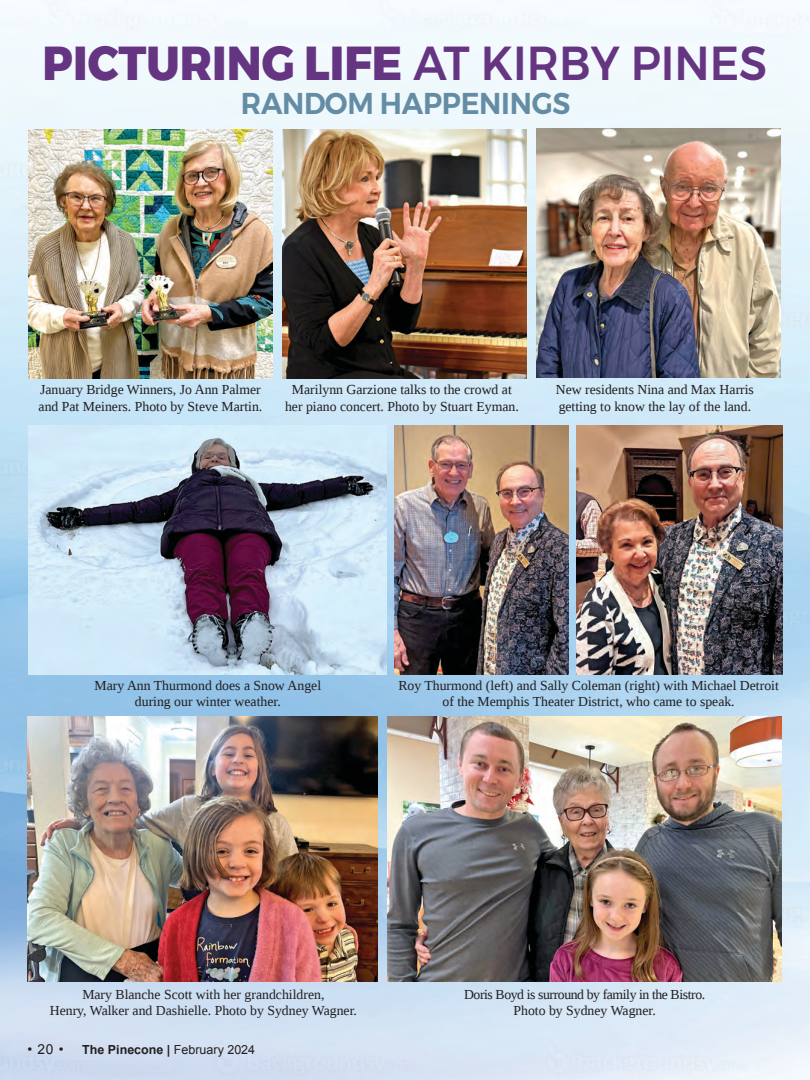
<style>
.page{position:relative;width:810px;height:1080px;background:#fff}
.page>*{position:absolute;margin:0;border:0;box-sizing:border-box;transform-origin:0 0}
.t1{font:800 47.5px "Montserrat";color:#653581;scale:.94 1}
.t2{font:600 30px "Montserrat";letter-spacing:-.01em;color:#648da5;scale:.94 1}
.t3{font:13.75px/16.5px "Liberation Serif";color:#231f20;text-align:center}
.t4{font:13.75px "Liberation Serif";letter-spacing:-.03em;color:#231f20}
.t5{font:13.75px "Arial";color:#231f20}
.t6{font:12.5px "Arial";color:#231f20}
.s1{font-weight:500}
.s2{font-weight:700}
.s3{font-weight:700;font-style:italic}
</style>
<div class="page">
<img style="left:0;top:0;width:810px;height:1080px">
<img style="left:29px;top:426px;width:358px;height:248px">
<img style="left:29px;top:129px;width:243px;height:249px">
<img style="left:576px;top:426px;width:206px;height:248px">
<img style="left:387px;top:716px;width:395px;height:265px">
<img style="left:27px;top:716px;width:351px;height:265px">
<img style="left:283px;top:129px;width:243px;height:249px">
<img style="left:537px;top:129px;width:243px;height:248px">
<img style="left:395px;top:426px;width:174px;height:248px">
<p class="t1" style="left:43px;top:24px;width:772px">PICTURING LIFE <span class="s1">AT KIRBY PINES</span></p>
<p class="t2" style="left:241px;top:80px;width:352px">RANDOM HAPPENINGS</p>
<p class="t3" style="left:40px;top:381px;width:222px">January Bridge Winners, Jo Ann Palmer</p>
<p class="t3" style="left:39px;top:398px;width:225px">and Pat Meiners. Photo by Steve Martin.</p>
<p class="t3" style="left:285px;top:381px;width:235px">Marilynn Garzione talks to the crowd at her piano concert. Photo by Stuart Eyman.</p>
<p class="t3" style="left:556px;top:381px;width:200px">New residents Nina and Max Harris</p>
<p class="t3" style="left:559px;top:398px;width:194px">getting to know the lay of the land.</p>
<p class="t3" style="left:95px;top:677px;width:228px">Mary Ann Thurmond does a Snow Angel</p>
<p class="t3" style="left:135px;top:693px;width:147px">during our winter weather.</p>
<p class="t3" style="left:398px;top:677px;width:382px">Roy Thurmond (left) and Sally Coleman (right) with Michael Detroit of the Memphis Theater District, who came to speak.</p>
<p class="t3" style="left:82px;top:986px;width:244px">Mary Blanche Scott with her grandchildren,</p>
<p class="t3" style="left:50px;top:1002px;width:309px">Henry, Walker and Dashielle. Photo by Sydney Wagner.</p>
<p class="t5" style="left:28px;top:1040px;width:37px">• 20 •</p>
<p class="t6" style="left:82px;top:1041px;width:174px"><span class="s2">The Pinecone</span> <span class="s3">|</span> February 2024</p>
<p class="t4" style="left:464px;top:985px;width:243px">Doris Boyd is surround by family in the Bistro.</p>
<p class="t3" style="left:514px;top:1002px;width:144px">Photo by Sydney Wagner.</p>
</div>
